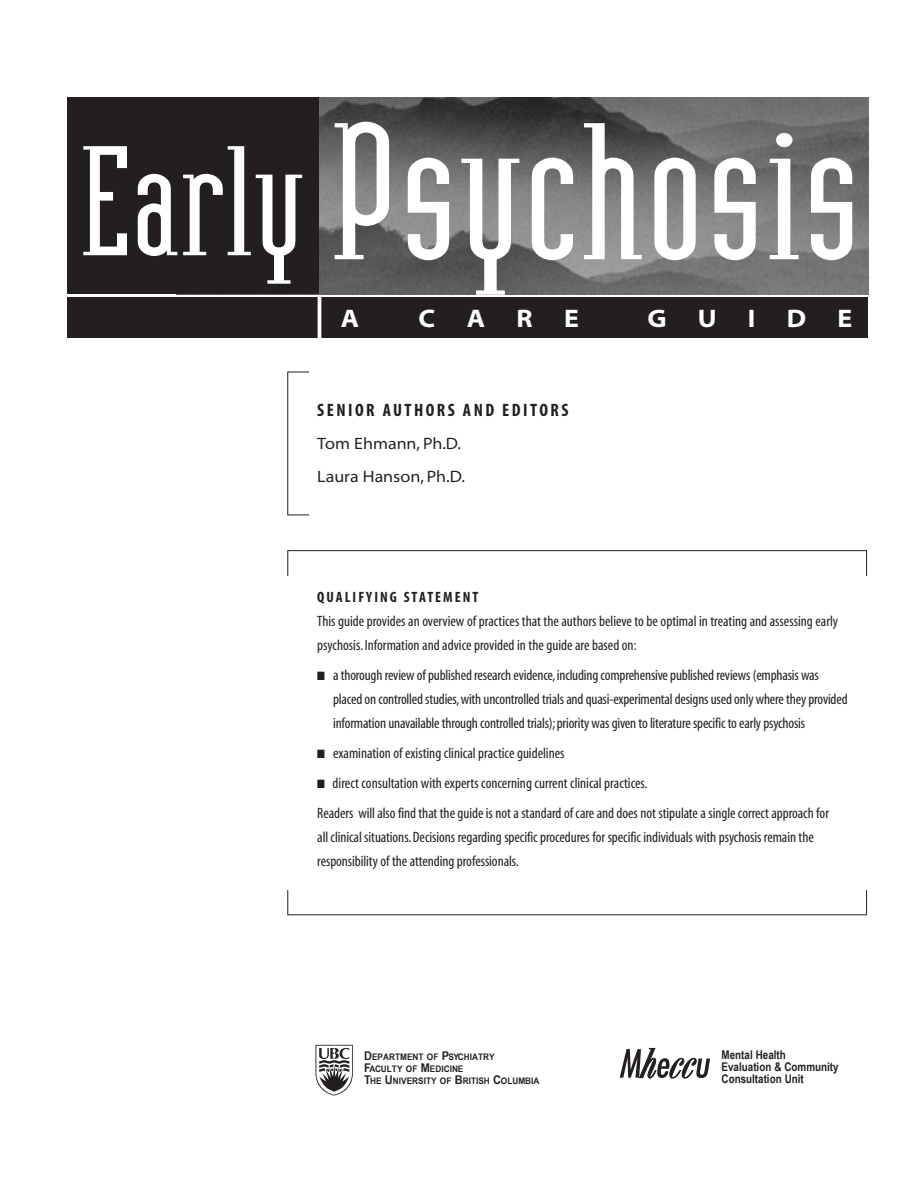
<style>
.page{position:relative;width:918px;height:1188px;background:#fff}
.page>*{position:absolute;margin:0;border:0;box-sizing:border-box;transform-origin:0 0}
.t1{font:204px "Heliotype Plain";color:#fff;scale:1.15 1}
.t2{font:25.5px "Myriad MM 700 700";letter-spacing:1.225em;color:#fff}
.t3{font:18px "Myriad MM 700 300";letter-spacing:.135em;color:#231f20}
.t4{font:16.5px/33px "Myriad MM 400 700";color:#231f20}
.t5{font:15px/24px "Myriad MM 400 300";letter-spacing:-.005em;color:#231f20}
.t6{font:15px "Myriad MM 700 300";letter-spacing:.135em;color:#231f20}
.t7{font:700 12px/12px "Arial Narrow";color:#231f20}
.t8{font:700 9px/12px "Arial Narrow";color:#231f20;scale:1.12 1}
.s1{font-size:163.5px}
.s2{font-size:12px}
</style>
<div class="page">
<img style="left:319px;top:98px;width:549px;height:196px">
<div style="left:68px;top:98px;width:251px;height:196px;background:#231f20"></div>
<div style="left:68px;top:297px;width:800px;height:41px;background:#231f20"></div>
<hr style="left:318px;top:297px;width:3px;height:50px;background:#fff">
<svg style="left:620px;top:1048px;width:90px;height:30px"></svg>
<svg style="left:316px;top:1045px;width:37px;height:51px"></svg>
<h1 class="t1" style="left:80px;top:125px;width:682px"><span class="s1">Early</span>Psychosis</h1>
<h2 class="t2" style="left:341px;top:309px;width:20px">A</h2>
<h2 class="t2" style="left:419px;top:309px;width:162px">CARE</h2>
<h2 class="t2" style="left:647px;top:309px;width:206px">GUIDE</h2>
<p class="t3" style="left:317px;top:404px;width:253px">SENIOR AUTHORS AND EDITORS</p>
<p class="t4" style="left:317px;top:429px;width:149px">Tom Ehmann, Ph.D.<br>Laura Hanson, Ph.D.</p>
<p class="t6" style="left:317px;top:592px;width:163px">QUALIFYING STATEMENT</p>
<p class="t5" style="left:317px;top:611px;width:522px">This guide provides an overview of practices that the authors believe to be optimal in treating and assessing early psychosis.Information and advice provided in the guide are based on:</p>
<p class="t5" style="left:333px;top:665px;width:516px;text-indent:-16px">■ a thorough review of published research evidence,including comprehensive published reviews (emphasis was placed on controlled studies,with uncontrolled trials and quasi-experimental designs used only where they provided information unavailable through controlled trials);priority was given to literature specific to early psychosis</p>
<p class="t5" style="left:317px;top:743px;width:249px">■ examination of existing clinical practice guidelines</p>
<p class="t5" style="left:317px;top:770px;width:513px;line-height:30px">■ direct consultation with experts concerning current clinical practices.<br>Readers will also find that the guide is not a standard of care and does not stipulate a single correct approach for</p>
<p class="t5" style="left:317px;top:827px;width:498px">all clinical situations.Decisions regarding specific procedures for specific individuals with psychosis remain the responsibility of the attending professionals.</p>
<p class="t8" style="left:364px;top:1050px;width:158px"><span class="s2">D</span>EPARTMENT OF <span class="s2">P</span>SYCHIATRY<br><span class="s2">F</span>ACULTY OF <span class="s2">M</span>EDICINE<br><span class="s2">T</span>HE <span class="s2">U</span>NIVERSITY OF <span class="s2">B</span>RITISH <span class="s2">C</span>OLUMBIA</p>
<p class="t7" style="left:722px;top:1049px;width:119px">Mental Health<br>Evaluation &amp; Community<br>Consultation Unit</p>
</div>
